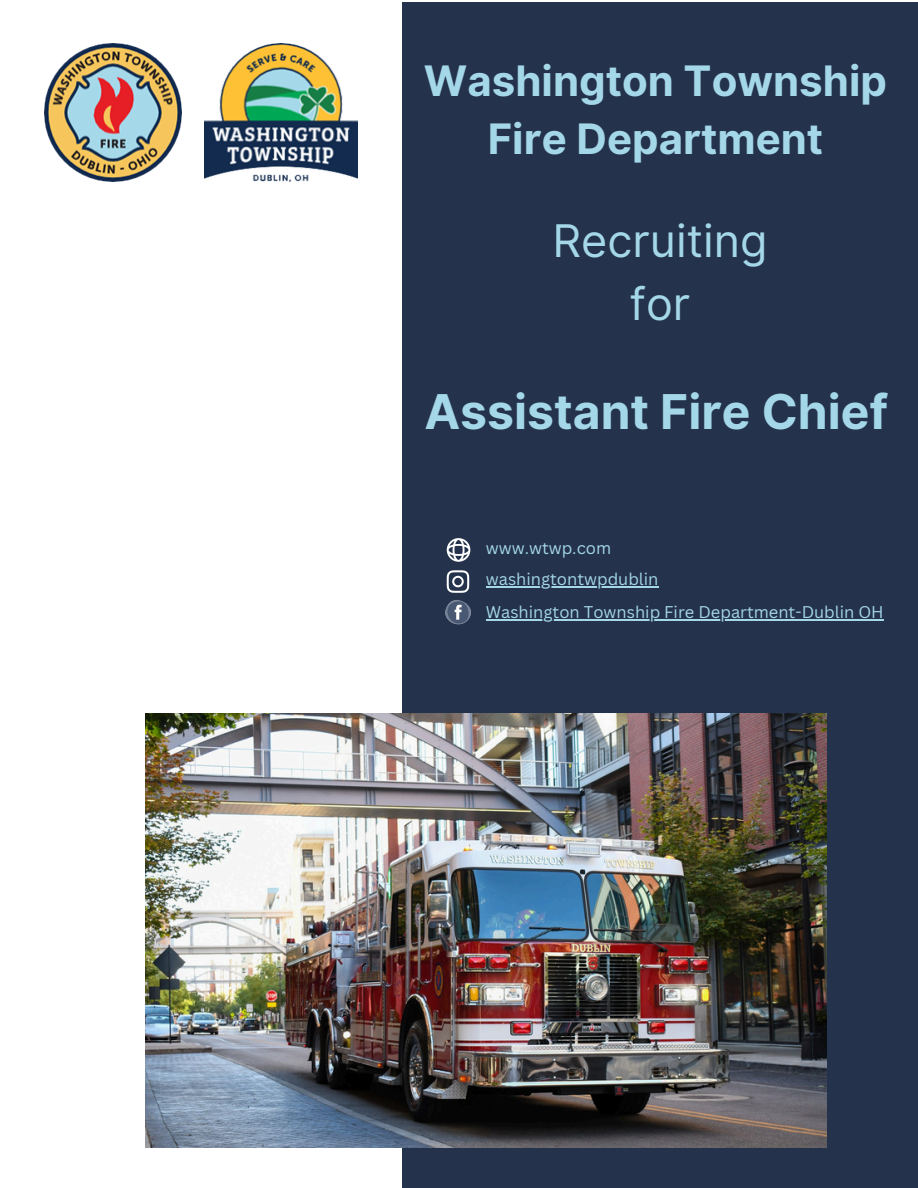
<style>
.page{position:relative;width:918px;height:1188px;background:#fff}
.page>*{position:absolute;margin:0;border:0;box-sizing:border-box;transform-origin:0 0}
.t1{font:700 48px "Inter";color:#a4d7e8}
.t2{font:45px/63px "Inter";color:#a4d7e8;text-align:center}
.t3{font:700 42px/58.5px "Inter";color:#a4d7e8;text-align:center}
.t4{font:16.5px "Canva Sans";color:#a4d7e8}
</style>
<div class="page">
<div style="left:402px;top:3px;width:516px;height:1185px;background:#24324c"></div>
<img style="left:45px;top:44px;width:137px;height:137px">
<img style="left:146px;top:714px;width:680px;height:434px">
<svg style="left:447px;top:538px;width:23px;height:24px"></svg>
<svg style="left:445px;top:570px;width:26px;height:55px"></svg>
<img style="left:205px;top:44px;width:153px;height:137px">
<hr style="left:486px;top:586px;width:172px;height:1px;background:#a4d7e8">
<hr style="left:486px;top:619px;width:398px;height:1px;background:#a4d7e8">
<p class="t3" style="left:424px;top:51px;width:465px">Washington Township<br>Fire Department</p>
<h3 class="t2" style="left:553px;top:209px;width:216px">Recruiting for</h3>
<h2 class="t1" style="left:424px;top:383px;width:465px">Assistant Fire Chief</h2>
<h1 class="t4" style="left:486px;top:536px;width:127px">www.wtwp.com</h1>
<p class="t4" style="left:486px;top:567px;width:174px">washingtontwpdublin</p>
<p class="t4" style="left:486px;top:600px;width:399px">Washington Township Fire Department-Dublin OH</p>
</div>
